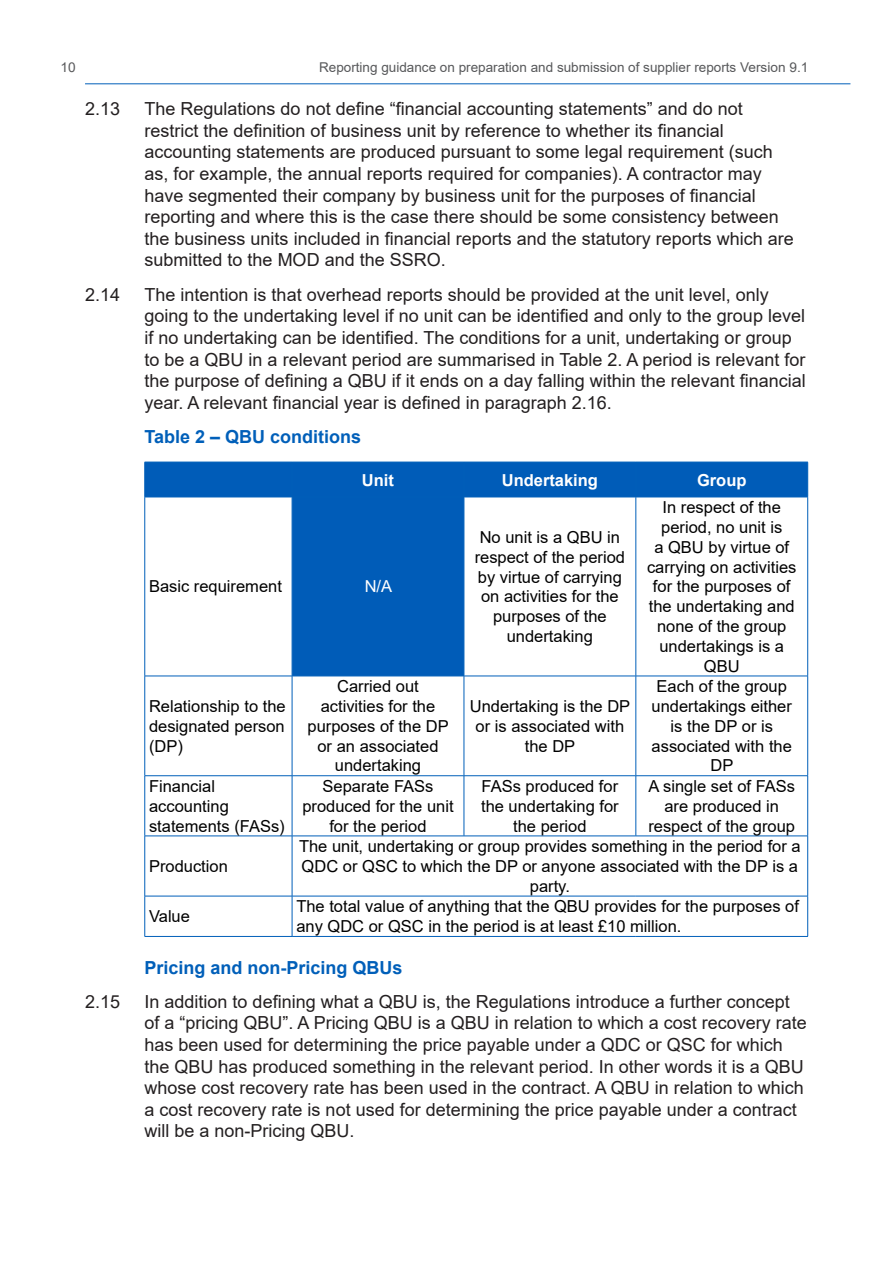
<style>
.page{position:relative;width:893px;height:1263px;background:#fff}
.page>*{position:absolute;margin:0;border:0;box-sizing:border-box;transform-origin:0 0}
.t1{font:18px/21.6px "Arial";color:#231f20}
.Heading_-_Para_-_sub{font:700 18px "Arial";color:#005fb9}
.t2{font:16.5px/19.8px "Arial";color:#000;text-align:center}
.t3{font:700 16.5px "Arial";color:#fff}
.t4{font:16.5px "Arial";color:#fff}
.t5{font:13.5px "Arial";color:#57585a}
</style>
<div class="page">
<hr style="left:85px;top:84px;width:765px;height:1px;background:#005fb9">
<div style="left:145px;top:463px;width:662px;height:34px;background:#005cb8"></div>
<svg style="left:145px;top:498px;width:662px;height:438px"></svg>
<hr style="left:144px;top:497px;width:1px;height:179px;background:#005fb9">
<hr style="left:292px;top:497px;width:1px;height:179px;background:#005fb9">
<hr style="left:464px;top:497px;width:1px;height:179px;background:#005fb9">
<hr style="left:636px;top:497px;width:1px;height:179px;background:#005fb9">
<hr style="left:807px;top:497px;width:1px;height:179px;background:#005fb9">
<hr style="left:145px;top:676px;width:147px;height:1px;background:#005fb9">
<hr style="left:144px;top:676px;width:1px;height:99px;background:#005fb9">
<hr style="left:292px;top:676px;width:172px;height:1px;background:#005fb9">
<hr style="left:292px;top:676px;width:1px;height:99px;background:#005fb9">
<hr style="left:464px;top:676px;width:172px;height:1px;background:#005fb9">
<hr style="left:464px;top:676px;width:1px;height:99px;background:#005fb9">
<hr style="left:636px;top:676px;width:172px;height:1px;background:#005fb9">
<hr style="left:636px;top:676px;width:1px;height:99px;background:#005fb9">
<hr style="left:807px;top:676px;width:1px;height:99px;background:#005fb9">
<hr style="left:145px;top:775px;width:147px;height:1px;background:#005fb9">
<hr style="left:144px;top:776px;width:1px;height:60px;background:#005fb9">
<hr style="left:292px;top:775px;width:172px;height:1px;background:#005fb9">
<hr style="left:292px;top:776px;width:1px;height:60px;background:#005fb9">
<hr style="left:464px;top:775px;width:172px;height:1px;background:#005fb9">
<hr style="left:464px;top:776px;width:1px;height:60px;background:#005fb9">
<hr style="left:636px;top:775px;width:172px;height:1px;background:#005fb9">
<hr style="left:636px;top:776px;width:1px;height:60px;background:#005fb9">
<hr style="left:807px;top:776px;width:1px;height:60px;background:#005fb9">
<hr style="left:145px;top:836px;width:147px;height:1px;background:#005fb9">
<hr style="left:144px;top:836px;width:1px;height:60px;background:#005fb9">
<hr style="left:292px;top:836px;width:172px;height:1px;background:#005fb9">
<hr style="left:292px;top:836px;width:1px;height:60px;background:#005fb9">
<hr style="left:464px;top:836px;width:172px;height:1px;background:#005fb9">
<hr style="left:636px;top:836px;width:172px;height:1px;background:#005fb9">
<hr style="left:807px;top:836px;width:1px;height:60px;background:#005fb9">
<hr style="left:145px;top:896px;width:147px;height:1px;background:#005fb9">
<hr style="left:144px;top:896px;width:1px;height:40px;background:#005fb9">
<hr style="left:292px;top:896px;width:172px;height:1px;background:#005fb9">
<hr style="left:292px;top:896px;width:1px;height:40px;background:#005fb9">
<hr style="left:464px;top:896px;width:172px;height:1px;background:#005fb9">
<hr style="left:636px;top:896px;width:172px;height:1px;background:#005fb9">
<hr style="left:807px;top:896px;width:1px;height:40px;background:#005fb9">
<hr style="left:145px;top:936px;width:147px;height:1px;background:#005fb9">
<hr style="left:292px;top:936px;width:172px;height:1px;background:#005fb9">
<hr style="left:464px;top:936px;width:172px;height:1px;background:#005fb9">
<hr style="left:636px;top:936px;width:172px;height:1px;background:#005fb9">
<hr style="left:145px;top:462px;width:147px;height:1px;background:#005fb9">
<hr style="left:144px;top:462px;width:1px;height:35px;background:#005fb9">
<hr style="left:292px;top:462px;width:172px;height:1px;background:#005fb9">
<hr style="left:292px;top:462px;width:1px;height:35px;background:#005fb9">
<hr style="left:464px;top:462px;width:172px;height:1px;background:#005fb9">
<hr style="left:464px;top:462px;width:1px;height:35px;background:#005fb9">
<hr style="left:636px;top:462px;width:172px;height:1px;background:#005fb9">
<hr style="left:636px;top:462px;width:1px;height:35px;background:#005fb9">
<hr style="left:807px;top:462px;width:1px;height:35px;background:#005fb9">
<hr style="left:145px;top:497px;width:147px;height:1px;background:#005fb9">
<hr style="left:292px;top:497px;width:172px;height:1px;background:#005fb9">
<hr style="left:464px;top:497px;width:172px;height:1px;background:#005fb9">
<hr style="left:636px;top:497px;width:172px;height:1px;background:#005fb9">
<p class="t5" style="left:61px;top:58px;width:17px">10</p>
<p class="t5" style="left:319px;top:58px;width:491px">Reporting guidance on preparation and submission of supplier reports Version 9.1</p>
<p class="t1" style="left:85px;top:98px;width:37px">2.13</p>
<p class="t1" style="left:145px;top:98px;width:651px">The Regulations do not define “financial accounting statements” and do not restrict the definition of business unit by reference to whether its financial accounting statements are produced pursuant to some legal requirement (such as, for example, the annual reports required for companies). A contractor may have segmented their company by business unit for the purposes of financial reporting and where this is the case there should be some consistency between the business units included in financial reports and the statutory reports which are submitted to the MOD and the SSRO.</p>
<p class="t1" style="left:85px;top:283px;width:37px">2.14</p>
<p class="t1" style="left:145px;top:283px;width:663px">The intention is that overhead reports should be provided at the unit level, only going to the undertaking level if no unit can be identified and only to the group level if no undertaking can be identified. The conditions for a unit, undertaking or group to be a QBU in a relevant period are summarised in Table 2. A period is relevant for the purpose of defining a QBU if it ends on a day falling within the relevant financial year. A relevant financial year is defined in paragraph 2.16.</p>
<p class="Heading_-_Para_-_sub" style="left:145px;top:424px;width:218px">Table 2 – QBU conditions</p>
<p class="t3" style="left:362px;top:468px;width:34px">Unit</p>
<p class="t3" style="left:502px;top:468px;width:98px">Undertaking</p>
<p class="t3" style="left:697px;top:468px;width:51px">Group</p>
<p class="t2" style="left:149px;top:577px;width:134px">Basic requirement</p>
<p class="t4" style="left:365px;top:575px;width:29px">N/A</p>
<p class="t2" style="left:149px;top:696px;width:138px;text-align:justify">Relationship to the designated person (DP)</p>
<p class="t2" style="left:308px;top:676px;width:143px">Carried out activities for the purposes of the DP or an associated undertaking</p>
<p class="t2" style="left:475px;top:527px;width:152px">No unit is a QBU in respect of the period by virtue of carrying on activities for the purposes of the undertaking</p>
<p class="t2" style="left:470px;top:696px;width:162px">Undertaking is the DP or is associated with the DP</p>
<p class="t2" style="left:647px;top:497px;width:151px">In respect of the period, no unit is<br>a QBU by virtue of carrying on activities for the purposes of the undertaking and none of the group undertakings is a<br>QBU</p>
<p class="t2" style="left:652px;top:676px;width:142px">Each of the group undertakings either is the DP or is associated with the<br>DP</p>
<p class="t2" style="left:149px;top:776px;width:137px;text-align:left">Financial accounting statements (FASs)</p>
<p class="t2" style="left:302px;top:776px;width:153px">Separate FASs produced for the unit for the period</p>
<p class="t2" style="left:481px;top:776px;width:139px">FASs produced for the undertaking for the period</p>
<p class="t2" style="left:648px;top:776px;width:148px">A single set of FASs are produced in respect of the group</p>
<p class="t2" style="left:149px;top:856px;width:80px">Production</p>
<p class="t2" style="left:299px;top:836px;width:503px">The unit, undertaking or group provides something in the period for a<br>QDC or QSC to which the DP or anyone associated with the DP is a party.</p>
<p class="t2" style="left:149px;top:906px;width:42px">Value</p>
<p class="t2" style="left:296px;top:896px;width:504px;text-align:left">The total value of anything that the QBU provides for the purposes of any QDC or QSC in the period is at least £10 million.</p>
<p class="Heading_-_Para_-_sub" style="left:145px;top:954px;width:260px">Pricing and non-Pricing QBUs</p>
<p class="t1" style="left:85px;top:990px;width:37px">2.15</p>
<p class="t1" style="left:145px;top:990px;width:664px">In addition to defining what a QBU is, the Regulations introduce a further concept of a “pricing QBU”. A Pricing QBU is a QBU in relation to which a cost recovery rate has been used for determining the price payable under a QDC or QSC for which the QBU has produced something in the relevant period. In other words it is a QBU whose cost recovery rate has been used in the contract. A QBU in relation to which a cost recovery rate is not used for determining the price payable under a contract will be a non-Pricing QBU.</p>
</div>
